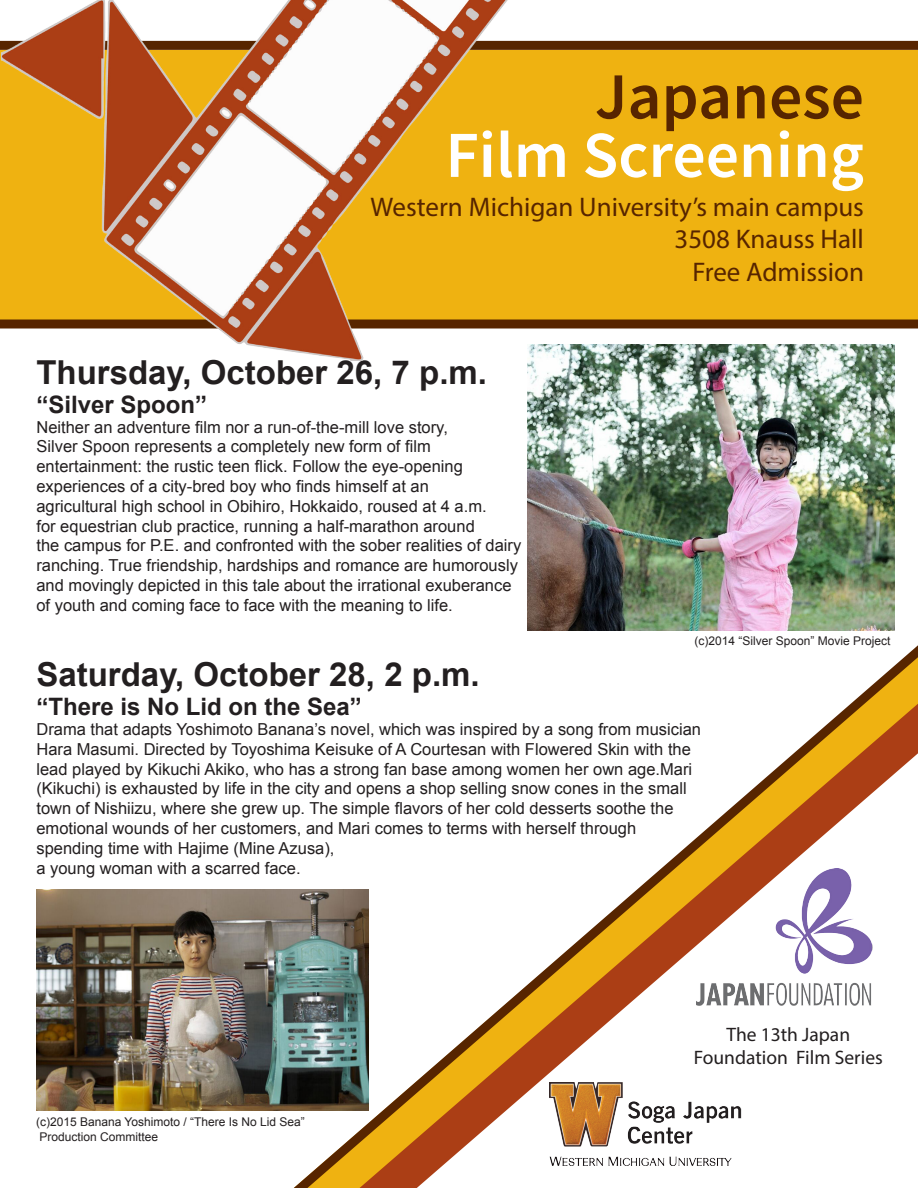
<style>
.page{position:relative;width:918px;height:1188px;background:#fff}
.page>*{position:absolute;margin:0;border:0;box-sizing:border-box;transform-origin:0 0}
.t1{font:600 65.7px "Source Sans Pro";color:#fff}
.t2{font:600 65.7px "Source Sans Pro";color:#572500}
.t3{font:700 33px "Arial";color:#231f20}
.t4{font:27px "Myriad Pro";color:#572500}
.t5{font:700 24px "Arial";color:#231f20}
.t6{font:19.5px "Myriad Pro";color:#231f20}
.t7{font:16.5px/19.8px "Arial";color:#231f20}
.t8{font:12px "Arial";color:#231f20}
</style>
<div class="page">
<div style="left:0;top:51px;width:918px;height:273px;background:#efb211"></div>
<div style="left:0;top:41px;width:918px;height:9px;background:#572500"></div>
<div style="left:0;top:320px;width:918px;height:8px;background:#572500"></div>
<svg style="left:208px;top:596px;width:710px;height:592px"></svg>
<img style="left:549px;top:1082px;width:195px;height:84px">
<img style="left:697px;top:868px;width:183px;height:152px">
<img style="left:527px;top:344px;width:367px;height:286px">
<img style="left:36px;top:889px;width:332px;height:221px">
<img style="left:2px;top:0;width:514px;height:361px">
<p class="t2" style="left:595px;top:55px;width:270px">Japanese</p>
<p class="t1" style="left:445px;top:114px;width:420px">Film Screening</p>
<p class="t4" style="left:371px;top:190px;width:495px">Western Michigan University’s main campus</p>
<p class="t4" style="left:675px;top:223px;width:191px">3508 Knauss Hall</p>
<p class="t4" style="left:692px;top:255px;width:173px">Free Admission</p>
<p class="t3" style="left:36px;top:350px;width:452px">Thursday, October 26, 7 p.m.</p>
<p class="t5" style="left:36px;top:388px;width:172px">“Silver Spoon”</p>
<p class="t7" style="left:36px;top:417px;width:413px">Neither an adventure film nor a run-of-the-mill love story,</p>
<p class="t7" style="left:36px;top:437px;width:396px">Silver Spoon represents a completely new form of film</p>
<p class="t7" style="left:36px;top:457px;width:428px">entertainment: the rustic teen flick. Follow the eye-opening</p>
<p class="t7" style="left:36px;top:476px;width:394px">experiences of a city-bred boy who finds himself at an</p>
<p class="t7" style="left:36px;top:496px;width:452px">agricultural high school in Obihiro, Hokkaido, roused at 4 a.m.</p>
<p class="t7" style="left:36px;top:516px;width:440px">for equestrian club practice, running a half-marathon around</p>
<p class="t7" style="left:36px;top:536px;width:486px">the campus for P.E. and confronted with the sober realities of dairy</p>
<p class="t7" style="left:36px;top:556px;width:483px">ranching. True friendship, hardships and romance are humorously</p>
<p class="t7" style="left:36px;top:575px;width:477px">and movingly depicted in this tale about the irrational exuberance</p>
<p class="t7" style="left:36px;top:595px;width:418px">of youth and coming face to face with the meaning to life.</p>
<p class="t8" style="left:695px;top:633px;width:198px">(c)2014 “Silver Spoon” Movie Project</p>
<p class="t3" style="left:36px;top:653px;width:445px">Saturday, October 28, 2 p.m.</p>
<p class="t5" style="left:36px;top:691px;width:327px">“There is No Lid on the Sea”</p>
<p class="t7" style="left:36px;top:719px;width:666px">Drama that adapts Yoshimoto Banana’s novel, which was inspired by a song from musician Hara Masumi. Directed by Toyoshima Keisuke of A Courtesan with Flowered Skin with the lead played by Kikuchi Akiko, who has a strong fan base among women her own age.Mari (Kikuchi) is exhausted by life in the city and opens a shop selling snow cones in the small town of Nishiizu, where she grew up. The simple flavors of her cold desserts soothe the</p>
<p class="t7" style="left:36px;top:818px;width:601px">emotional wounds of her customers, and Mari comes to terms with herself through</p>
<p class="t7" style="left:36px;top:838px;width:300px">spending time with Hajime (Mine Azusa),</p>
<p class="t7" style="left:36px;top:858px;width:266px">a young woman with a scarred face.</p>
<p class="t8" style="left:36px;top:1114px;width:270px">(c)2015 Banana Yoshimoto / “There Is No Lid Sea”</p>
<p class="t8" style="left:39px;top:1129px;width:120px">Production Committee</p>
<p class="t6" style="left:727px;top:1022px;width:125px">The 13th Japan</p>
<p class="t6" style="left:694px;top:1045px;width:190px">Foundation Film Series</p>
</div>
